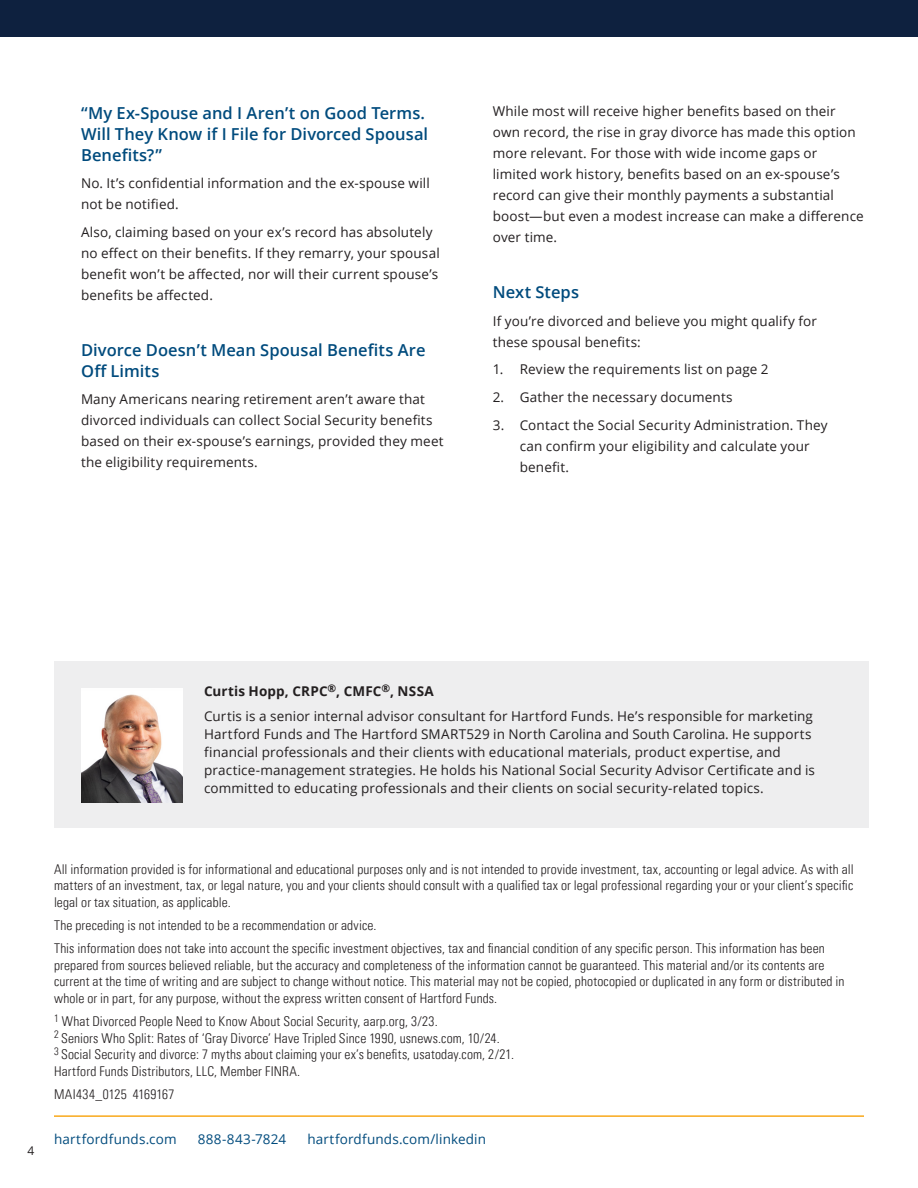
<style>
.page{position:relative;width:918px;height:1188px;background:#fff}
.page>*{position:absolute;margin:0;border:0;box-sizing:border-box;transform-origin:0 0}
.text{font:600 16.5px/21px "Open Sans";letter-spacing:.005em;color:#004b7d}
.text-2{font:13.5px/21px "Open Sans";letter-spacing:.01em;color:#231f20}
.Body_copy{font:300 condensed 13.5px/16.5px "Univers LT Pro";letter-spacing:.01em;color:#231f20}
.t1{font:13.5px "Open Sans";letter-spacing:.01em;color:#004b7d}
.t2{font:700 13.5px "Open Sans";letter-spacing:.01em;color:#231f20}
.Quote_Don{font:12px "Open Sans";color:#231f20}
</style>
<div class="page">
<div style="left:0;top:0;width:918px;height:37px;background:#0e213f"></div>
<div style="left:54px;top:662px;width:814px;height:166px;background:#eeeeef"></div>
<img style="left:81px;top:688px;width:101px;height:114px">
<hr style="left:54px;top:1115px;width:810px;height:2px;background:#f9a91b">
<p class="text" style="left:81px;top:102px;width:349px">“My Ex-Spouse and I Aren’t on Good Terms.<br>Will They Know if I File for Divorced Spousal<br>Benefits?”</p>
<p class="text-2" style="left:81px;top:173px;width:350px">No. It’s confidential information and the ex-spouse will not be notified.</p>
<p class="text-2" style="left:81px;top:222px;width:360px">Also, claiming based on your ex’s record has absolutely no effect on their benefits. If they remarry, your spousal benefit won’t be affected, nor will their current spouse’s benefits be affected.</p>
<p class="text" style="left:81px;top:339px;width:346px">Divorce Doesn’t Mean Spousal Benefits Are<br>Off Limits</p>
<p class="text-2" style="left:81px;top:389px;width:364px">Many Americans nearing retirement aren’t aware that divorced individuals can collect Social Security benefits based on their ex-spouse’s earnings, provided they meet the eligibility requirements.</p>
<p class="text-2" style="left:493px;top:101px;width:372px">While most will receive higher benefits based on their own record, the rise in gray divorce has made this option more relevant. For those with wide income gaps or limited work history, benefits based on an ex-spouse’s record can give their monthly payments a substantial boost—but even a modest increase can make a difference over time.</p>
<p class="text" style="left:493px;top:281px;width:88px">Next Steps</p>
<p class="text-2" style="left:493px;top:310px;width:326px">If you’re divorced and believe you might qualify for these spousal benefits:</p>
<p class="text-2" style="left:493px;top:359px;width:277px">1. Review the requirements list on page 2</p>
<p class="text-2" style="left:493px;top:386px;width:241px">2. Gather the necessary documents</p>
<p class="text-2" style="left:520px;top:414px;width:310px;text-indent:-27px">3. Contact the Social Security Administration. They can confirm your eligibility and calculate your benefit.</p>
<p class="t2" style="left:204px;top:682px;width:231px">Curtis Hopp, CRPC<sup>®</sup>, CMFC<sup>®</sup>, NSSA</p>
<p class="text-2" style="left:204px;top:707px;width:613px;line-height:18px">Curtis is a senior internal advisor consultant for Hartford Funds. He’s responsible for marketing Hartford Funds and The Hartford SMART529 in North Carolina and South Carolina. He supports financial professionals and their clients with educational materials, product expertise, and practice-management strategies. He holds his National Social Security Advisor Certificate and is committed to educating professionals and their clients on social security-related topics.</p>
<p class="Quote_Don" style="left:27px;top:1143px;width:8px">4</p>
<p class="Body_copy" style="left:54px;top:860px;width:801px;text-align:justify">All information provided is for informational and educational purposes only and is not intended to provide investment, tax, accounting or legal advice. As with all matters of an investment, tax, or legal nature, you and your clients should consult with a qualified tax or legal professional regarding your or your client’s specific legal or tax situation, as applicable.</p>
<p class="Body_copy" style="left:54px;top:916px;width:324px">The preceding is not intended to be a recommendation or advice.</p>
<p class="Body_copy" style="left:54px;top:940px;width:792px">This information does not take into account the specific investment objectives, tax and financial condition of any specific person. This information has been prepared from sources believed reliable, but the accuracy and completeness of the information cannot be guaranteed. This material and/or its contents are current at the time of writing and are subject to change without notice. This material may not be copied, photocopied or duplicated in any form or distributed in whole or in part, for any purpose, without the express written consent of Hartford Funds.</p>
<p class="Body_copy" style="left:54px;top:1012px;width:462px"><sup>1</sup> What Divorced People Need to Know About Social Security, aarp.org, 3/23.<br><sup>2</sup> Seniors Who Split: Rates of ‘Gray Divorce’ Have Tripled Since 1990, usnews.com, 10/24.<br><sup>3</sup> Social Security and divorce: 7 myths about claiming your ex’s benefits, usatoday.com, 2/21.<br>Hartford Funds Distributors, LLC, Member FINRA.</p>
<p class="Body_copy" style="left:54px;top:1085px;width:122px">MAI434_0125 4169167</p>
<p class="t1" style="left:54px;top:1130px;width:124px">hartfordfunds.com</p>
<p class="t1" style="left:198px;top:1130px;width:90px">888-843-7824</p>
<p class="t1" style="left:307px;top:1130px;width:180px">hartfordfunds.com/linkedin</p>
</div>
